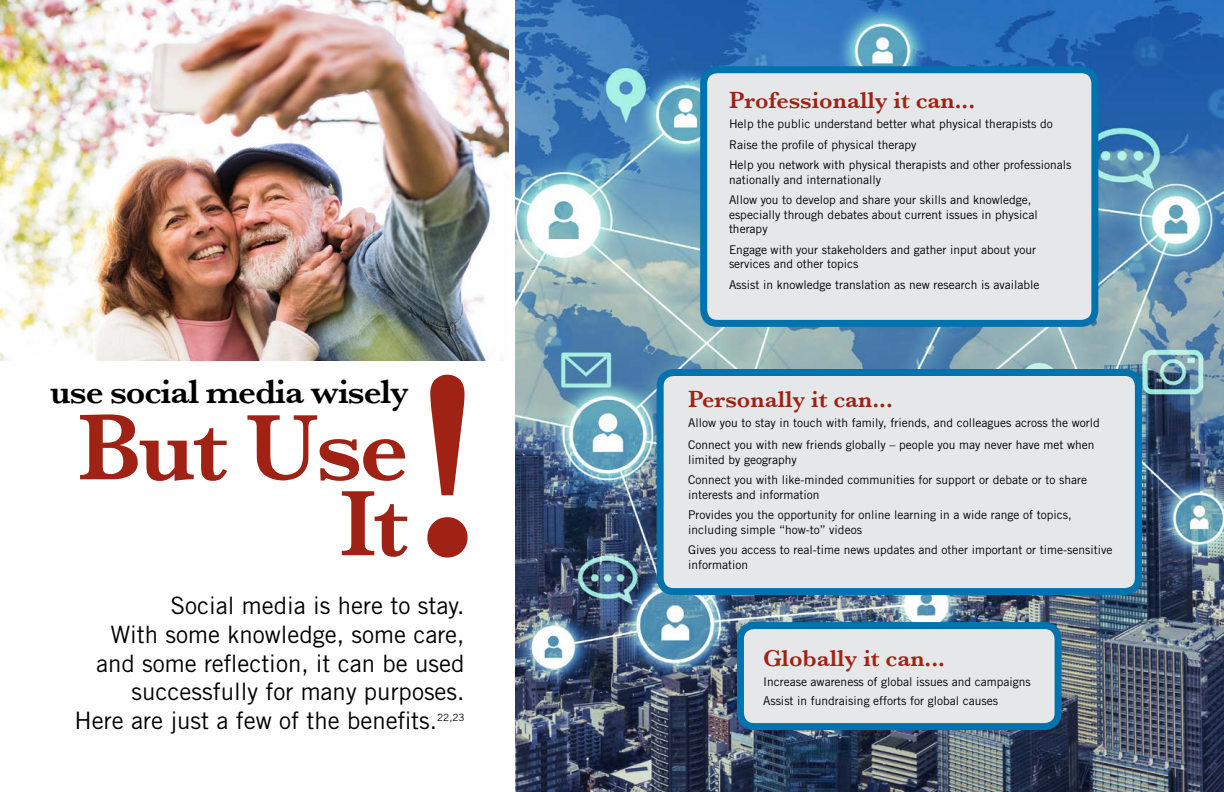
<style>
.page{position:relative;width:1224px;height:792px;background:#fff}
.page>*{position:absolute;margin:0;border:0;box-sizing:border-box;transform-origin:0 0}
.t1{font:600 263.4px "Baskerville";color:#9f2214}
.t2{font:600 96.6px/75.9px "Baskerville";letter-spacing:-.03em;color:#9f2214;text-align:right}
.t3{font:600 35px "Baskerville";letter-spacing:-.03em;color:#000}
.t4{font:24px "Trade Gothic";color:#000}
.t5{font:600 24px "Baskerville";color:#9f2214}
.t6{font:12px/20.6px "Trade Gothic";color:#000}
.t7{font:10px "Trade Gothic";color:#000}
</style>
<div class="page">
<img style="left:516px;top:0;width:708px;height:792px">
<div style="left:704px;top:70px;width:391px;height:253px;background:#e6e7e8;border-radius:14px"></div>
<div style="left:700px;top:66px;width:398px;height:261px;border:7px solid #0073ae;border-radius:14px"></div>
<div style="left:660px;top:372px;width:478px;height:220px;background:#e6e7e8;border-radius:14px"></div>
<div style="left:657px;top:369px;width:485px;height:226px;border:7px solid #0073ae;border-radius:14px"></div>
<div style="left:740px;top:626px;width:318px;height:101px;background:#e6e7e8;border-radius:14px"></div>
<div style="left:737px;top:622px;width:325px;height:108px;border:7px solid #0073ae;border-radius:14px"></div>
<img style="left:0;top:0;width:508px;height:361px">
<h1 class="t1" style="left:410px;top:313px;width:76px">!</h1>
<h3 class="t4" style="left:171px;top:591px;width:296px">Social media is here to stay.</h3>
<h3 class="t4" style="left:110px;top:620px;width:356px">With some knowledge, some care,</h3>
<h3 class="t4" style="left:96px;top:649px;width:370px">and some reflection, it can be used</h3>
<h3 class="t4" style="left:131px;top:677px;width:335px">successfully for many purposes.</h3>
<h3 class="t4" style="left:75px;top:706px;width:364px">Here are just a few of the benefits.</h3>
<p class="t7" style="left:437px;top:712px;width:29px">22,23</p>
<h3 class="t3" style="left:50px;top:371px;width:360px">use social media wisely</h3>
<h2 class="t2" style="left:78px;top:409px;width:332px">But Use<br>It</h2>
<h3 class="t5" style="left:729px;top:86px;width:248px">Professionally it can...</h3>
<p class="t6" style="left:729px;top:114px;width:344px">Help the public understand better what physical therapists do<br>Raise the profile of physical therapy<br>Help you network with physical therapists and other professionals</p>
<p class="t6" style="left:729px;top:169px;width:304px">nationally and internationally<br>Allow you to develop and share your skills and knowledge,</p>
<p class="t6" style="left:729px;top:207px;width:310px;line-height:14.4px">especially through debates about current issues in physical therapy</p>
<p class="t6" style="left:729px;top:242px;width:309px;line-height:14.4px">Engage with your stakeholders and gather input about your services and other topics</p>
<p class="t6" style="left:729px;top:274px;width:312px">Assist in knowledge translation as new research is available</p>
<h3 class="t5" style="left:688px;top:385px;width:206px">Personally it can...</h3>
<p class="t6" style="left:688px;top:412px;width:413px;line-height:21.9px">Allow you to stay in touch with family, friends, and colleagues across the world<br>Connect you with new friends globally – people you may never have met when</p>
<p class="t6" style="left:688px;top:449px;width:400px">limited by geography<br>Connect you with like-minded communities for support or debate or to share</p>
<p class="t6" style="left:688px;top:484px;width:385px">interests and information<br>Provides you the opportunity for online learning in a wide range of topics,</p>
<p class="t6" style="left:688px;top:519px;width:426px">including simple “how-to” videos<br>Gives you access to real-time news updates and other important or time-sensitive</p>
<p class="t6" style="left:688px;top:554px;width:61px">information</p>
<h3 class="t5" style="left:763px;top:644px;width:183px">Globally it can...</h3>
<p class="t6" style="left:763px;top:671px;width:269px;line-height:19.8px">Increase awareness of global issues and campaigns<br>Assist in fundraising efforts for global causes</p>
</div>
